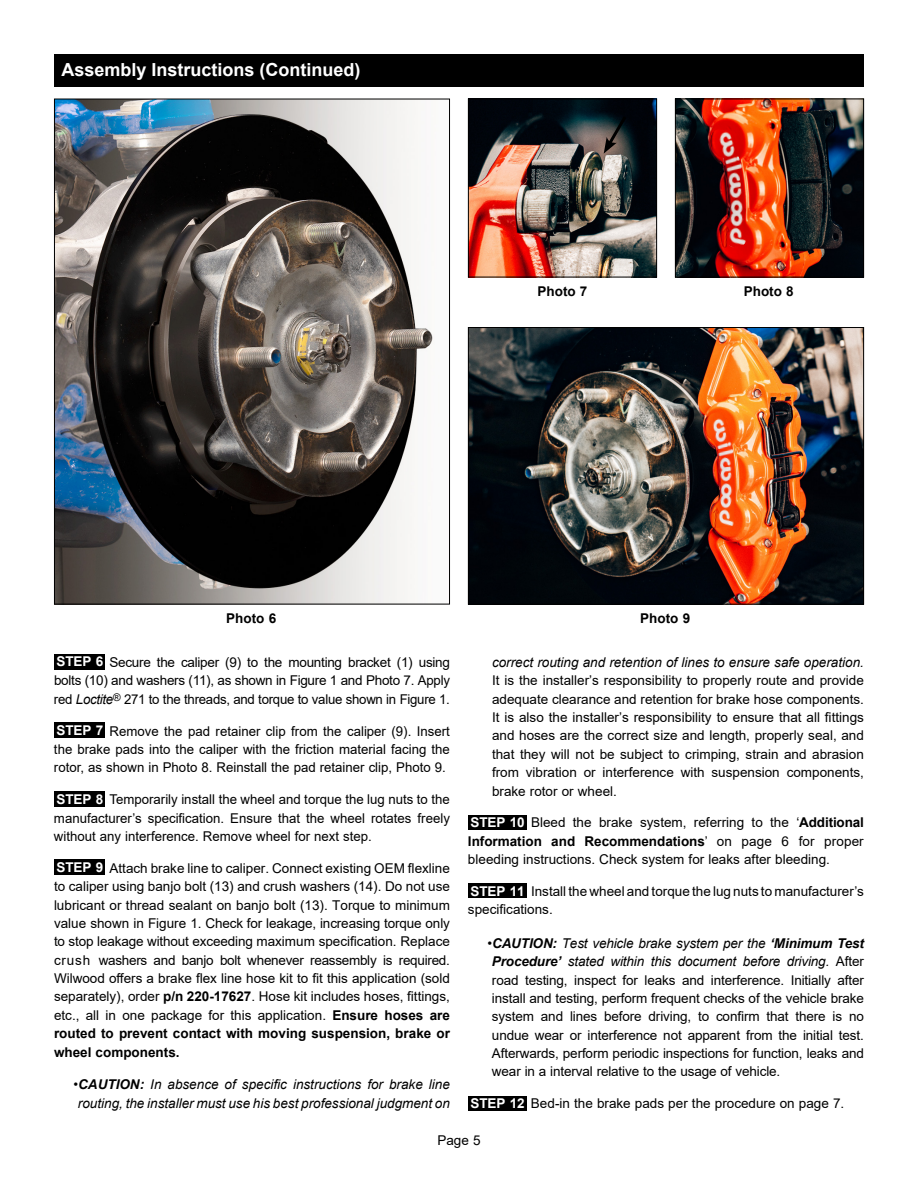
<style>
.page{position:relative;width:918px;height:1188px;background:#fff}
.page>*{position:absolute;margin:0;border:0;box-sizing:border-box;transform-origin:0 0}
.t1{font:700 18px "Arial";color:#fff}
.t2{font:13.5px/18.3px "Arial";color:#000;text-align:justify}
.t3{font:italic 13.5px/18.3px "Arial";color:#000;text-align:center}
.t4{font:700 13.5px "Arial";color:#fff}
.t5{font:700 13.5px "Arial";color:#000}
.s1{font-style:italic}
.s2{font-weight:700}
.s3{font-style:normal}
.s4{font-weight:700;font-style:italic}
</style>
<div class="page">
<img style="left:470px;top:101px;width:185px;height:174px">
<div style="left:468px;top:99px;width:189px;height:178px;border:1px solid #000"></div>
<img style="left:677px;top:101px;width:185px;height:175px">
<div style="left:675px;top:99px;width:189px;height:179px;border:1px solid #000"></div>
<div style="left:54px;top:54px;width:810px;height:32px;background:#000"></div>
<div style="left:54px;top:723px;width:51px;height:15px;background:#000"></div>
<div style="left:54px;top:654px;width:51px;height:16px;background:#000"></div>
<div style="left:54px;top:791px;width:51px;height:16px;background:#000"></div>
<div style="left:54px;top:860px;width:51px;height:15px;background:#000"></div>
<div style="left:468px;top:883px;width:59px;height:15px;background:#000"></div>
<div style="left:468px;top:815px;width:59px;height:15px;background:#000"></div>
<div style="left:468px;top:1096px;width:59px;height:15px;background:#000"></div>
<img style="left:710px;top:129px;width:38px;height:119px">
<img style="left:470px;top:329px;width:392px;height:274px">
<div style="left:468px;top:327px;width:396px;height:278px;border:1px solid #000"></div>
<img style="left:703px;top:412px;width:32px;height:117px">
<img style="left:631px;top:371px;width:32px;height:21px">
<img style="left:56px;top:101px;width:377px;height:502px">
<img style="left:221px;top:199px;width:69px;height:49px">
<svg style="left:604px;top:113px;width:25px;height:41px"></svg>
<h1 class="t1" style="left:62px;top:57px;width:301px">Assembly Instructions (Continued)</h1>
<p class="t5" style="left:538px;top:282px;width:51px">Photo 7</p>
<p class="t5" style="left:744px;top:282px;width:51px">Photo 8</p>
<p class="t5" style="left:226px;top:609px;width:51px">Photo 6</p>
<p class="t2" style="left:54px;top:653px;width:398px;text-indent:56px">Secure the caliper (9) to the mounting bracket (1) using bolts (10) and washers (11), as shown in Figure 1 and Photo 7. Apply red <span class="s1">Loctite</span><sup>®</sup> 271 to the threads, and torque to value shown in Figure 1.</p>
<p class="t2" style="left:54px;top:722px;width:397px;text-indent:55px">Remove the pad retainer clip from the caliper (9). Insert the brake pads into the caliper with the friction material facing the rotor, as shown in Photo 8. Reinstall the pad retainer clip, Photo 9.</p>
<p class="t2" style="left:54px;top:790px;width:397px;text-indent:55px">Temporarily install the wheel and torque the lug nuts to the manufacturer’s specification. Ensure that the wheel rotates freely without any interference. Remove wheel for next step.</p>
<p class="t2" style="left:54px;top:859px;width:398px;text-indent:55px">Attach brake line to caliper. Connect existing OEM flexline to caliper using banjo bolt (13) and crush washers (14). Do not use lubricant or thread sealant on banjo bolt (13). Torque to minimum value shown in Figure 1. Check for leakage, increasing torque only to stop leakage without exceeding maximum specification. Replace crush washers and banjo bolt whenever reassembly is required.<br>Wilwood offers a brake flex line hose kit to fit this application (sold separately), order <span class="s2">p/n 220-17627</span>. Hose kit includes hoses, fittings, etc., all in one package for this application. <span class="s2">Ensure hoses are routed to prevent contact with moving suspension, brake or wheel components.</span></p>
<p class="t3" style="left:73px;top:1076px;width:378px"><span class="s3">•</span><span class="s2">CAUTION:</span> In absence of specific instructions for brake line routing, the installer must use his best professional judgment on</p>
<p class="t5" style="left:640px;top:609px;width:51px">Photo 9</p>
<p class="t4" style="left:56px;top:652px;width:48px">STEP 6</p>
<p class="t3" style="left:492px;top:653px;width:373px">correct routing and retention of lines to ensure safe operation.</p>
<p class="t2" style="left:492px;top:671px;width:373px">It is the installer’s responsibility to properly route and provide adequate clearance and retention for brake hose components.<br>It is also the installer’s responsibility to ensure that all fittings and hoses are the correct size and length, properly seal, and that they will not be subject to crimping, strain and abrasion from vibration or interference with suspension components, brake rotor or wheel.</p>
<p class="t2" style="left:468px;top:813px;width:398px;text-indent:63px">Bleed the brake system, referring to the ‘<span class="s2">Additional Information and Recommendations</span>’ on page 6 for proper bleeding instructions. Check system for leaks after bleeding.</p>
<p class="t2" style="left:468px;top:882px;width:397px;text-indent:63px">Install the wheel and torque the lug nuts to manufacturer’s specifications.</p>
<p class="t2" style="left:492px;top:934px;width:374px;text-indent:-4px">•<span class="s4">CAUTION:</span> <span class="s1">Test vehicle brake system per the</span> <span class="s4">‘Minimum Test Procedure’</span> <span class="s1">stated within this document before driving.</span> After road testing, inspect for leaks and interference. Initially after install and testing, perform frequent checks of the vehicle brake system and lines before driving, to confirm that there is no undue wear or interference not apparent from the initial test.<br>Afterwards, perform periodic inspections for function, leaks and wear in a interval relative to the usage of vehicle.</p>
<p class="t2" style="left:531px;top:1094px;width:315px">Bed-in the brake pads per the procedure on page 7.</p>
<p class="t4" style="left:56px;top:721px;width:48px">STEP 7</p>
<p class="t4" style="left:56px;top:789px;width:48px">STEP 8</p>
<p class="t4" style="left:470px;top:813px;width:56px">STEP 10</p>
<p class="t4" style="left:56px;top:858px;width:48px">STEP 9</p>
<p class="t4" style="left:470px;top:881px;width:56px">STEP 11</p>
<p class="t4" style="left:470px;top:1094px;width:56px">STEP 12</p>
<p class="t2" style="left:437px;top:1131px;width:45px">Page 5</p>
</div>
